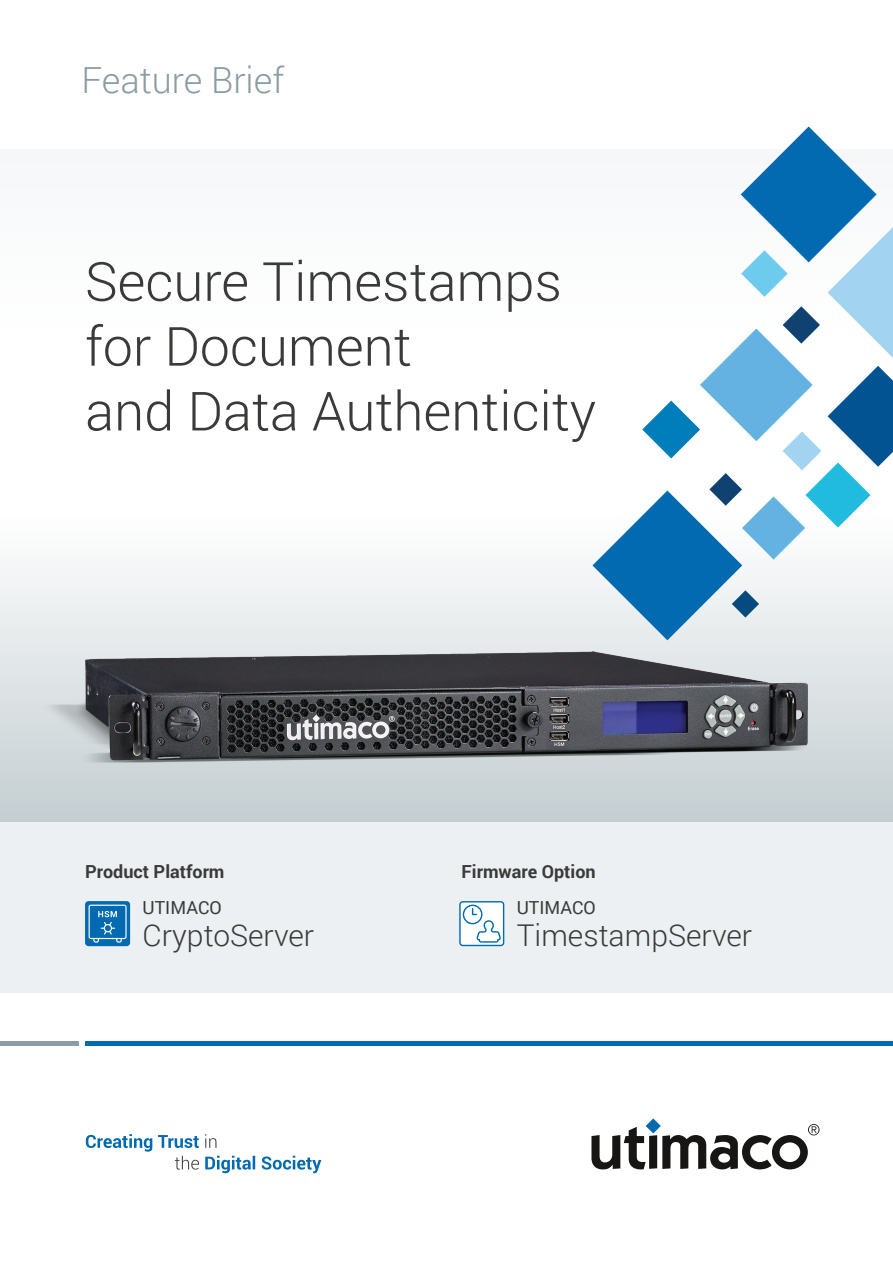
<style>
.page{position:relative;width:893px;height:1263px;background:#fff}
.page>*{position:absolute;margin:0;border:0;box-sizing:border-box;transform-origin:0 0}
.t1{font:300 54px/64.8px "Roboto";color:#3a3b39}
.t2{font:300 36px "Roboto";color:#8a9da4}
.t3{font:300 30px "Roboto";color:#3a3b39}
.t4{font:700 18px "Roboto";color:#3a3b39}
.t5{font:18px "Roboto";color:#3a3b39}
</style>
<div class="page">
<svg style="left:591px;top:1118px;width:228px;height:51px"></svg>
<hr style="left:85px;top:1042px;width:808px;height:4px;background:#016ab1">
<hr style="left:0;top:1042px;width:78px;height:4px;background:#8a9da4">
<svg style="left:205px;top:1134px;width:11px;height:14px"></svg>
<svg style="left:205px;top:1156px;width:116px;height:17px"></svg>
<svg style="left:86px;top:1134px;width:113px;height:35px"></svg>
<div style="left:0;top:512px;width:893px;height:311px;background:linear-gradient(to bottom,#fff,#c4cdd1)"></div>
<div style="left:0;top:149px;width:893px;height:182px;background:#fafbfb"></div>
<svg style="left:592px;top:126px;width:301px;height:514px"></svg>
<img style="left:42px;top:652px;width:767px;height:110px">
<div style="left:0;top:823px;width:893px;height:170px;background:#edf0f2"></div>
<div style="left:85px;top:901px;width:45px;height:45px;background:linear-gradient(to right,#016ab1,#016ab1);border-radius:4px"></div>
<svg style="left:89px;top:905px;width:38px;height:38px"></svg>
<svg style="left:459px;top:901px;width:45px;height:45px;background:#c9dfee"></svg>
<p class="t2" style="left:82px;top:55px;width:204px">Feature Brief</p>
<p class="t1" style="left:85px;top:247px;width:512px">Secure Timestamps for Document<br>and Data Authenticity</p>
<p class="t4" style="left:85px;top:859px;width:141px">Product Platform</p>
<p class="t5" style="left:143px;top:895px;width:81px">UTIMACO</p>
<p class="t3" style="left:143px;top:914px;width:173px">CryptoServer</p>
<p class="t4" style="left:461px;top:859px;width:136px">Firmware Option</p>
<p class="t5" style="left:517px;top:895px;width:81px">UTIMACO</p>
<p class="t3" style="left:517px;top:914px;width:237px">TimestampServer</p>
</div>
